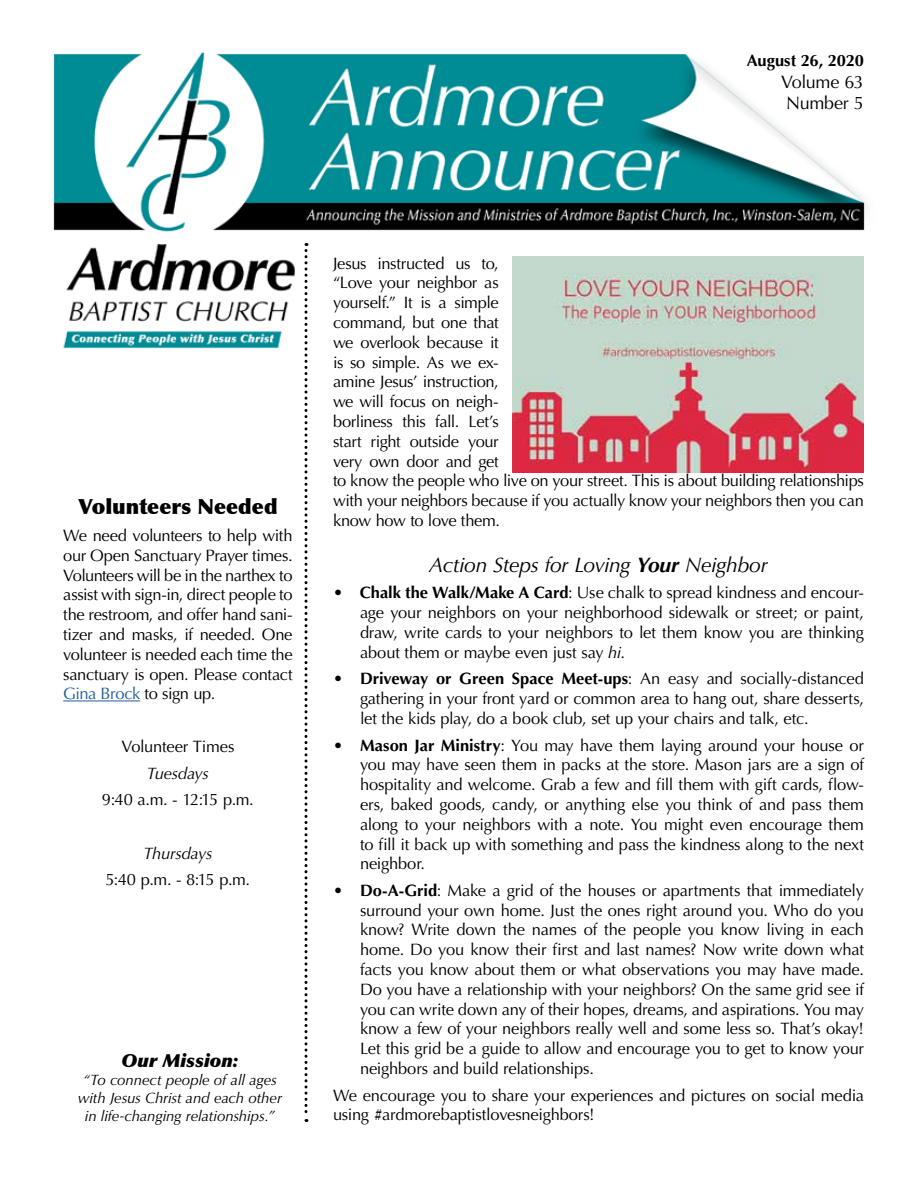
<style>
.page{position:relative;width:918px;height:1188px;background:#fff}
.page>*{position:absolute;margin:0;border:0;box-sizing:border-box;transform-origin:0 0}
.t1{font:italic 21px "Optima LT Std";letter-spacing:-.02em;color:#000}
.t2{font:900 21px "Optima LT Std";color:#000}
.t3{font:18px/21.6px "Optima LT Std";letter-spacing:-.02em;color:#000}
.t4{font:italic 18px "Optima LT Std X Black";color:#000}
.t5{font:16.5px/19.8px "Optima LT Std";letter-spacing:-.02em;color:#000;text-align:justify}
.t6{font:italic 16.5px "Optima LT Std";letter-spacing:-.02em;color:#000}
.t7{font:700 16.5px "Optima LT Std";letter-spacing:-.01em;color:#000}
.t8{font:italic 15px/18px "Optima LT Std";letter-spacing:-.01em;color:#000;text-align:center}
.s1{color:#215e9e}
.s2{font-weight:700}
.s3{font-style:italic}
</style>
<div class="page">
<img style="left:53px;top:52px;width:814px;height:297px">
<svg style="left:304px;top:243px;width:4px;height:879px"></svg>
<hr style="left:63px;top:701px;width:77px;height:1px;background:#215e9e">
<img style="left:512px;top:256px;width:352px;height:216px">
<p class="t7" style="left:747px;top:51px;width:119px">August 26, 2020</p>
<p class="t3" style="left:781px;top:71px;width:84px">Volume 63<br>Number 5</p>
<p class="t2" style="left:78px;top:494px;width:201px">Volunteers Needed</p>
<p class="t5" style="left:63px;top:526px;width:231px">We need volunteers to help with our Open Sanctuary Prayer times.<br>Volunteers will be in the narthex to assist with sign-in, direct people to the restroom, and offer hand sani&shy;tizer and masks, if needed. One volunteer is needed each time the sanctuary is open. Please contact <span class="s1">Gina Brock</span> to sign up.</p>
<p class="t5" style="left:121px;top:737px;width:115px">Volunteer Times</p>
<p class="t6" style="left:147px;top:764px;width:64px">Tuesdays</p>
<p class="t5" style="left:102px;top:790px;width:153px">9:40 a.m. - 12:15 p.m.</p>
<p class="t6" style="left:143px;top:843px;width:71px">Thursdays</p>
<p class="t5" style="left:106px;top:870px;width:146px">5:40 p.m. - 8:15 p.m.</p>
<p class="t4" style="left:121px;top:1049px;width:119px">Our Mission:</p>
<p class="t8" style="left:78px;top:1071px;width:206px">“To connect people of all ages with Jesus Christ and each other in life-changing relationships.”</p>
<p class="t5" style="left:333px;top:253px;width:533px;text-align:left">Jesus instructed us to,<br>“Love your neighbor as<br>yourself.” It is a simple<br>command, but one that<br>we overlook because it<br>is so simple. As we ex-<br>amine Jesus’ instruction,<br>we will focus on neigh-<br>borliness this fall. Let’s<br>start right outside your<br>very own door and get<br>to know the people who live on your street. This is about building relationships with your neighbors because if you actually know your neighbors then you can know how to love them.</p>
<p class="t1" style="left:429px;top:553px;width:340px">Action Steps for Loving <span class="s2">Your</span> Neighbor</p>
<p class="t5" style="left:360px;top:583px;width:506px;text-indent:-27px"><span class="s2">• Chalk the Walk/Make A Card</span>: Use chalk to spread kindness and encour&shy;age your neighbors on your neighborhood sidewalk or street; or paint, draw, write cards to your neighbors to let them know you are thinking about them or maybe even just say <span class="s3">hi</span>.</p>
<p class="t5" style="left:360px;top:669px;width:506px;text-indent:-27px"><span class="s2">• Driveway or Green Space Meet-ups</span>: An easy and socially-distanced gathering in your front yard or common area to hang out, share desserts, let the kids play, do a book club, set up your chairs and talk, etc.</p>
<p class="t5" style="left:360px;top:735px;width:506px;text-indent:-27px"><span class="s2">• Mason Jar Ministry</span>: You may have them laying around your house or you may have seen them in packs at the store. Mason jars are a sign of hospitality and welcome. Grab a few and fill them with gift cards, flow&shy;ers, baked goods, candy, or anything else you think of and pass them along to your neighbors with a note. You might even encourage them to fill it back up with something and pass the kindness along to the next neighbor.</p>
<p class="t5" style="left:360px;top:881px;width:506px;text-indent:-27px"><span class="s2">• Do-A-Grid</span>: Make a grid of the houses or apartments that immediately surround your own home. Just the ones right around you. Who do you know? Write down the names of the people you know living in each home. Do you know their first and last names? Now write down what facts you know about them or what observations you may have made.<br>Do you have a relationship with your neighbors? On the same grid see if you can write down any of their hopes, dreams, and aspirations. You may know a few of your neighbors really well and some less so. That’s okay!<br>Let this grid be a guide to allow and encourage you to get to know your neighbors and build relationships.</p>
<p class="t5" style="left:333px;top:1085px;width:533px">We encourage you to share your experiences and pictures on social media using #ardmorebaptistlovesneighbors!</p>
</div>
